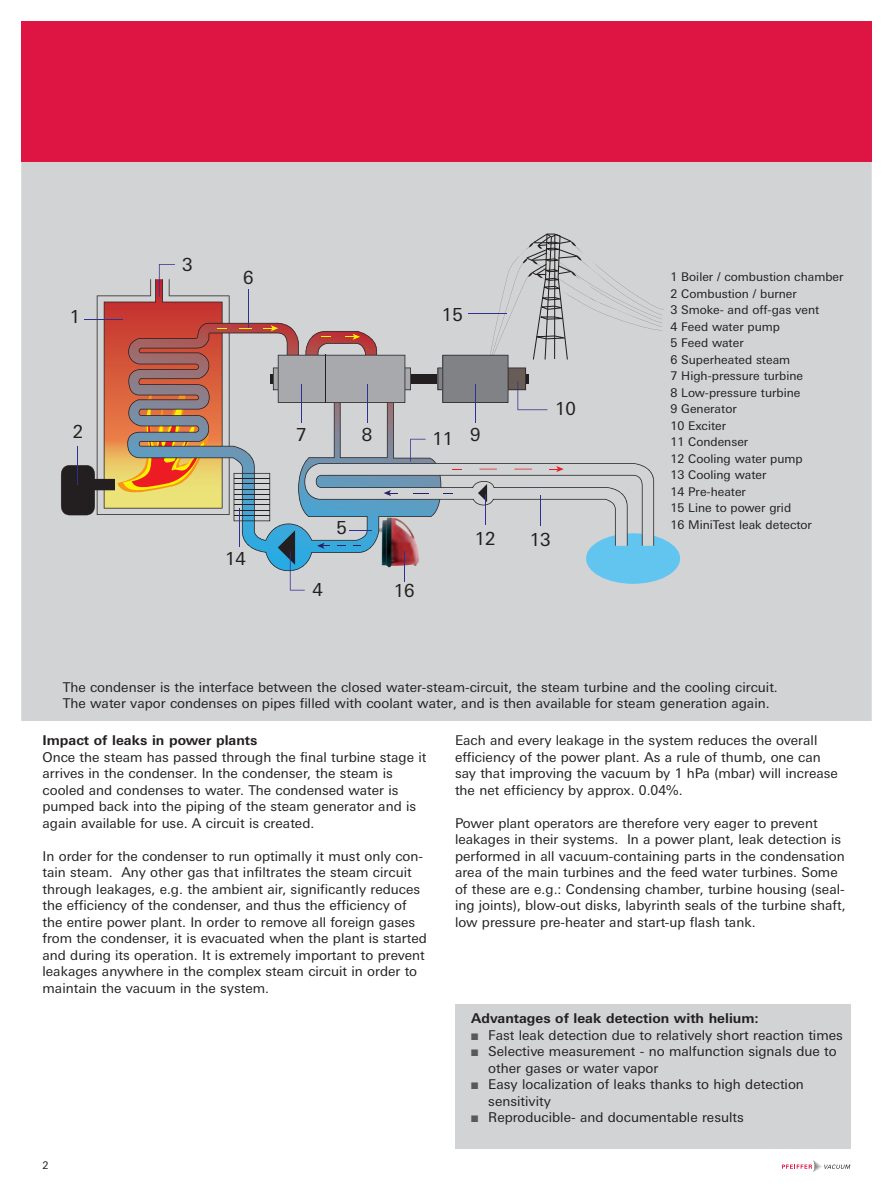
<style>
.page{position:relative;width:893px;height:1191px;background:#fff}
.page>*{position:absolute;margin:0;border:0;box-sizing:border-box;transform-origin:0 0}
.t1{font:18px "Univers Next W1 G";color:#231f20}
.t2{font:13.5px/16.5px "Univers Next W1 G";color:#231f20}
.t3{font:700 13.5px "Univers Next W1 G";color:#231f20}
.t4{font:12px/16.5px "Univers Next W1 G";color:#231f20}
.t5{font:10.5px "Univers Next W1 G";color:#231f20}
.s1{color:#58595b}
</style>
<div class="page">
<svg style="left:782px;top:1160px;width:68px;height:12px"></svg>
<div style="left:21px;top:160px;width:851px;height:561px;background:#d1d3d4;border:2px solid #d1d3d4"></div>
<div style="left:21px;top:21px;width:851px;height:141px;background:#de1542"></div>
<div style="left:586px;top:533px;width:94px;height:51px;background:#61c5f0;border-radius:50%"></div>
<svg style="left:61px;top:234px;width:602px;height:356px"></svg>
<hr style="left:485px;top:494px;width:1px;height:31px;background:#2e3092">
<hr style="left:405px;top:551px;width:1px;height:31px;background:#2e3092">
<hr style="left:540px;top:495px;width:1px;height:31px;background:#2e3092">
<div style="left:455px;top:1003px;width:395px;height:145px;background:#d1d3d4"></div>
<h1 class="t1" style="left:70px;top:306px;width:12px">1</h1>
<h1 class="t1" style="left:73px;top:421px;width:12px">2</h1>
<h1 class="t1" style="left:182px;top:254px;width:12px">3</h1>
<h1 class="t1" style="left:243px;top:267px;width:12px">6</h1>
<h1 class="t1" style="left:225px;top:548px;width:22px">14</h1>
<h1 class="t1" style="left:442px;top:304px;width:22px">15</h1>
<h1 class="t1" style="left:296px;top:424px;width:12px">7</h1>
<h1 class="t1" style="left:362px;top:424px;width:12px">8</h1>
<h1 class="t1" style="left:432px;top:428px;width:22px">11</h1>
<h1 class="t1" style="left:470px;top:424px;width:12px">9</h1>
<h1 class="t1" style="left:337px;top:517px;width:12px">5</h1>
<h1 class="t1" style="left:312px;top:579px;width:12px">4</h1>
<h1 class="t1" style="left:394px;top:581px;width:22px">16</h1>
<h1 class="t1" style="left:475px;top:528px;width:22px">12</h1>
<h1 class="t1" style="left:555px;top:399px;width:22px">10</h1>
<h1 class="t1" style="left:530px;top:529px;width:22px">13</h1>
<p class="t4" style="left:670px;top:269px;width:175px">1 Boiler / combustion chamber<br>2 Combustion / burner<br>3 Smoke- and off-gas vent<br>4 Feed water pump<br>5 Feed water<br>6 Superheated steam<br>7 High-pressure turbine<br>8 Low-pressure turbine<br>9 Generator<br>10 Exciter<br>11 Condenser<br>12 Cooling water pump<br>13 Cooling water<br>14 Pre-heater<br>15 Line to power grid<br>16 MiniTest leak detector</p>
<p class="t2" style="left:63px;top:678px;width:717px">The condenser is the interface between the closed water-steam-circuit, the steam turbine and the cooling circuit.<br>The water vapor condenses on pipes filled with coolant water, and is then available for steam generation again.</p>
<p class="t3" style="left:43px;top:732px;width:216px">Impact of leaks in power plants</p>
<p class="t2" style="left:43px;top:749px;width:385px">Once the steam has passed through the final turbine stage it arrives in the condenser. In the condenser, the steam is cooled and condenses to water. The condensed water is pumped back into the piping of the steam generator and is again available for use. A circuit is created.</p>
<p class="t2" style="left:43px;top:847px;width:386px">In order for the condenser to run optimally it must only con&shy;tain steam. Any other gas that infiltrates the steam circuit through leakages, e.g. the ambient air, significantly reduces the efficiency of the condenser, and thus the efficiency of the entire power plant. In order to remove all foreign gases from the condenser, it is evacuated when the plant is started and during its operation. It is extremely important to prevent leakages anywhere in the complex steam circuit in order to maintain the vacuum in the system.</p>
<p class="t5" style="left:43px;top:1159px;width:8px">2</p>
<p class="t2" style="left:455px;top:732px;width:384px">Each and every leakage in the system reduces the overall efficiency of the power plant. As a rule of thumb, one can say that improving the vacuum by 1 hPa (mbar) will increase the net efficiency by approx. 0.04%.</p>
<p class="t2" style="left:455px;top:814px;width:392px">Power plant operators are therefore very eager to prevent leakages in their systems. In a power plant, leak detection is performed in all vacuum-containing parts in the condensation area of the main turbines and the feed water turbines. Some of these are e.g.: Condensing chamber, turbine housing (seal&shy;ing joints), blow-out disks, labyrinth seals of the turbine shaft, low pressure pre-heater and start-up flash tank.</p>
<p class="t3" style="left:471px;top:1010px;width:289px">Advantages of leak detection with helium:</p>
<p class="t2" style="left:471px;top:1026px;width:373px"><span class="s1">■</span> Fast leak detection due to relatively short reaction times</p>
<p class="t2" style="left:488px;top:1043px;width:350px;text-indent:-17px"><span class="s1">■</span> Selective measurement - no malfunction signals due to other gases or water vapor</p>
<p class="t2" style="left:488px;top:1076px;width:317px;text-indent:-17px"><span class="s1">■</span> Easy localization of leaks thanks to high detection sensitivity</p>
<p class="t2" style="left:471px;top:1109px;width:274px"><span class="s1">■</span> Reproducible- and documentable results</p>
</div>
